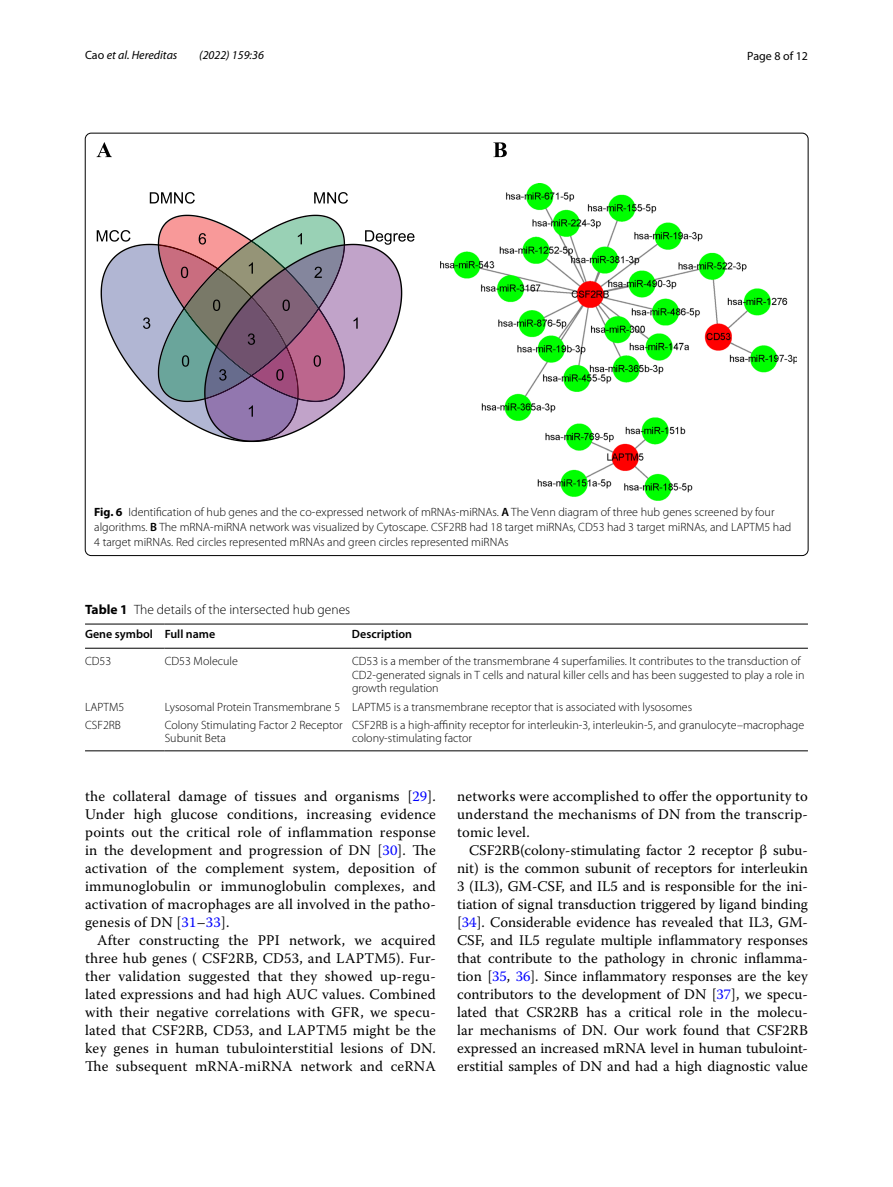
<style>
.page{position:relative;width:893px;height:1187px;background:#fff}
.page>*{position:absolute;margin:0;border:0;box-sizing:border-box;transform-origin:0 0}
.t1{font:14.7px/18px "Warnock Pro";letter-spacing:.015em;color:#000;text-align:justify}
.t2{font:300 13.5px "Myriad Pro";color:#000}
.t3{font:300 12px/13.5px "Myriad Pro";color:#000}
.t4{font:italic 12px "Myriad Pro";color:#000}
.t5{font:600 12px "Myriad Pro";color:#000}
.t6{font:12px "Myriad Pro";color:#000}
.s1{font-style:normal}
.s2{font-weight:700}
.s3{font-weight:600}
.s4{color:#00f}
</style>
<div class="page">
<img style="left:440px;top:183px;width:357px;height:317px">
<svg style="left:150px;top:192px;width:45px;height:12px"></svg>
<svg style="left:314px;top:192px;width:34px;height:12px"></svg>
<svg style="left:97px;top:215px;width:317px;height:227px"></svg>
<svg style="left:96px;top:142px;width:16px;height:15px"></svg>
<svg style="left:493px;top:142px;width:14px;height:15px"></svg>
<hr style="left:85px;top:623px;width:80px;height:1px;background:#000">
<hr style="left:85px;top:648px;width:80px;height:1px;background:#000">
<hr style="left:165px;top:623px;width:187px;height:1px;background:#000">
<hr style="left:165px;top:648px;width:187px;height:1px;background:#000">
<hr style="left:352px;top:623px;width:456px;height:1px;background:#000">
<hr style="left:352px;top:648px;width:456px;height:1px;background:#000">
<hr style="left:85px;top:750px;width:80px;height:1px;background:#000">
<hr style="left:165px;top:750px;width:187px;height:1px;background:#000">
<hr style="left:352px;top:750px;width:456px;height:1px;background:#000">
<p class="t4" style="left:85px;top:48px;width:94px"><span class="s1">Cao</span> et al. Hereditas</p>
<p class="t4" style="left:199px;top:48px;width:66px">(2022) 159:36</p>
<p class="t6" style="left:747px;top:48px;width:62px">Page 8 of 12</p>
<p class="t3" style="left:94px;top:504px;width:699px;line-height:15px"><span class="s2">Fig. 6</span> Identification of hub genes and the co-expressed network of mRNAs-miRNAs. <span class="s3">A</span> The Venn diagram of three hub genes screened by four algorithms. <span class="s3">B</span> The mRNA-miRNA network was visualized by Cytoscape. CSF2RB had 18 target miRNAs, CD53 had 3 target miRNAs, and LAPTM5 had<br>4 target miRNAs. Red circles represented mRNAs and green circles represented miRNAs</p>
<p class="t2" style="left:85px;top:602px;width:267px"><span class="s2">Table 1</span> The details of the intersected hub genes</p>
<p class="t5" style="left:85px;top:626px;width:132px">Gene symbol Full name</p>
<p class="t5" style="left:352px;top:626px;width:62px">Description</p>
<p class="t3" style="left:85px;top:654px;width:28px">CD53</p>
<p class="t3" style="left:165px;top:654px;width:75px">CD53 Molecule</p>
<p class="t3" style="left:352px;top:654px;width:454px">CD53 is a member of the transmembrane 4 superfamilies. It contributes to the transduction of<br>CD2-generated signals in T cells and natural killer cells and has been suggested to play a role in growth regulation</p>
<p class="t3" style="left:85px;top:700px;width:41px">LAPTM5</p>
<p class="t3" style="left:165px;top:700px;width:529px">Lysosomal Protein Transmembrane 5 LAPTM5 is a transmembrane receptor that is associated with lysosomes</p>
<p class="t3" style="left:85px;top:718px;width:37px">CSF2RB</p>
<p class="t3" style="left:165px;top:718px;width:179px">Colony Stimulating Factor 2 Receptor<br>Subunit Beta</p>
<p class="t3" style="left:352px;top:718px;width:454px">CSF2RB is a high-affinity receptor for interleukin-3, interleukin-5, and granulocyte–macrophage colony-stimulating factor</p>
<p class="t1" style="left:85px;top:787px;width:352px">the collateral damage of tissues and organisms [<span class="s4">29</span>].<br>Under high glucose conditions, increasing evidence points out the critical role of inflammation response in the development and progression of DN [<span class="s4">30</span>]. The activation of the complement system, deposition of immunoglobulin or immunoglobulin complexes, and activation of macrophages are all involved in the patho&shy;genesis of DN [<span class="s4">31</span>–<span class="s4">33</span>].</p>
<p class="t1" style="left:85px;top:931px;width:352px;text-indent:12px">After constructing the PPI network, we acquired three hub genes ( CSF2RB, CD53, and LAPTM5). Fur&shy;ther validation suggested that they showed up-regu&shy;lated expressions and had high AUC values. Combined with their negative correlations with GFR, we specu&shy;lated that CSF2RB, CD53, and LAPTM5 might be the key genes in human tubulointerstitial lesions of DN.<br>The subsequent mRNA-miRNA network and ceRNA</p>
<p class="t1" style="left:457px;top:787px;width:352px">networks were accomplished to offer the opportunity to understand the mechanisms of DN from the transcrip&shy;tomic level.</p>
<p class="t1" style="left:457px;top:841px;width:352px;text-indent:12px">CSF2RB(colony-stimulating factor 2 receptor β subu&shy;nit) is the common subunit of receptors for interleukin 3 (IL3), GM-CSF, and IL5 and is responsible for the ini&shy;tiation of signal transduction triggered by ligand binding [<span class="s4">34</span>]. Considerable evidence has revealed that IL3, GM-CSF, and IL5 regulate multiple inflammatory responses that contribute to the pathology in chronic inflamma&shy;tion [<span class="s4">35</span>, <span class="s4">36</span>]. Since inflammatory responses are the key contributors to the development of DN [<span class="s4">37</span>], we specu&shy;lated that CSR2RB has a critical role in the molecu&shy;lar mechanisms of DN. Our work found that CSF2RB expressed an increased mRNA level in human tubuloint&shy;erstitial samples of DN and had a high diagnostic value</p>
</div>
